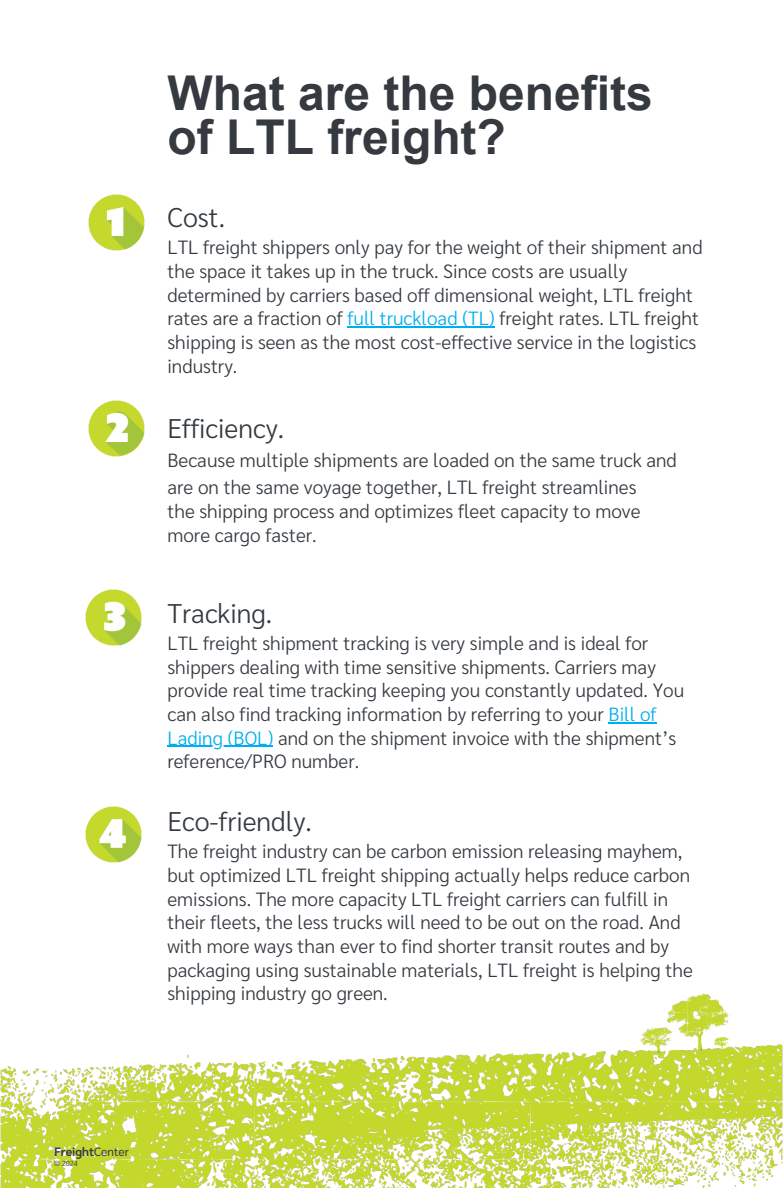
<style>
.page{position:relative;width:783px;height:1188px;background:#fff}
.page>*{position:absolute;margin:0;border:0;box-sizing:border-box;transform-origin:0 0}
.t1{font:700 48px/43.8px "Arial";color:#343a40}
.t2{font:300 27px "Sarabun";color:#343a40}
.t3{font:300 19.2px/23.7px "Sarabun";color:#343a40}
.t4{font:700 12px "Sarabun";color:#343a40}
.t5{font:300 7.35px "Sarabun";color:#343a40}
.s1{color:#00aeef}
.s2{font-weight:400}
</style>
<div class="page">
<img style="left:0;top:993px;width:783px;height:195px">
<img style="left:668px;top:994px;width:63px;height:25px">
<img style="left:642px;top:1037px;width:86px;height:8px">
<img style="left:85px;top:806px;width:57px;height:57px">
<img style="left:88px;top:400px;width:57px;height:57px">
<img style="left:85px;top:589px;width:57px;height:57px">
<img style="left:88px;top:194px;width:57px;height:57px">
<hr style="left:347px;top:326px;width:148px;height:2px;background:#00aeef">
<hr style="left:609px;top:722px;width:48px;height:1px;background:#00aeef">
<hr style="left:167px;top:746px;width:106px;height:1px;background:#00aeef">
<h2 class="t1" style="left:167px;top:72px;width:487px">What are the benefits of LTL freight?</h2>
<p class="t2" style="left:167px;top:199px;width:59px">Cost.</p>
<p class="t3" style="left:167px;top:235px;width:537px">LTL freight shippers only pay for the weight of their shipment and the space it takes up in the truck. Since costs are usually determined by carriers based off dimensional weight, LTL freight rates are a fraction of <span class="s1">full truckload (TL)</span> freight rates. LTL freight shipping is seen as the most cost-effective service in the logistics industry.</p>
<h2 class="t2" style="left:167px;top:409px;width:118px">Efficiency.</h2>
<h2 class="t3" style="left:167px;top:446px;width:511px;line-height:27px">Because multiple shipments are loaded on the same truck and are on the same voyage together, LTL freight streamlines</h2>
<h2 class="t3" style="left:167px;top:498px;width:475px">the shipping process and optimizes fleet capacity to move more cargo faster.</h2>
<p class="t2" style="left:167px;top:594px;width:106px">Tracking.</p>
<p class="t3" style="left:167px;top:630px;width:518px">LTL freight shipment tracking is very simple and is ideal for shippers dealing with time sensitive shipments. Carriers may provide real time tracking keeping you constantly updated. You can also find tracking information by referring to your <span class="s1">Bill of</span></p>
<p class="t3" style="left:167px;top:725px;width:510px"><span class="s1">Lading (BOL)</span> and on the shipment invoice with the shipment’s reference/PRO number.</p>
<p class="t2" style="left:167px;top:803px;width:146px">Eco-friendly.</p>
<p class="t3" style="left:167px;top:839px;width:527px">The freight industry can be carbon emission releasing mayhem, but optimized LTL freight shipping actually helps reduce carbon emissions. The more capacity LTL freight carriers can fulfill in their fleets, the less trucks will need to be out on the road. And with more ways than ever to find shorter transit routes and by packaging using sustainable materials, LTL freight is helping the shipping industry go green.</p>
<p class="t4" style="left:54px;top:1143px;width:77px">Freight<span class="s2">Center</span></p>
<h2 class="t5" style="left:54px;top:1158px;width:25px">© 2024</h2>
</div>
